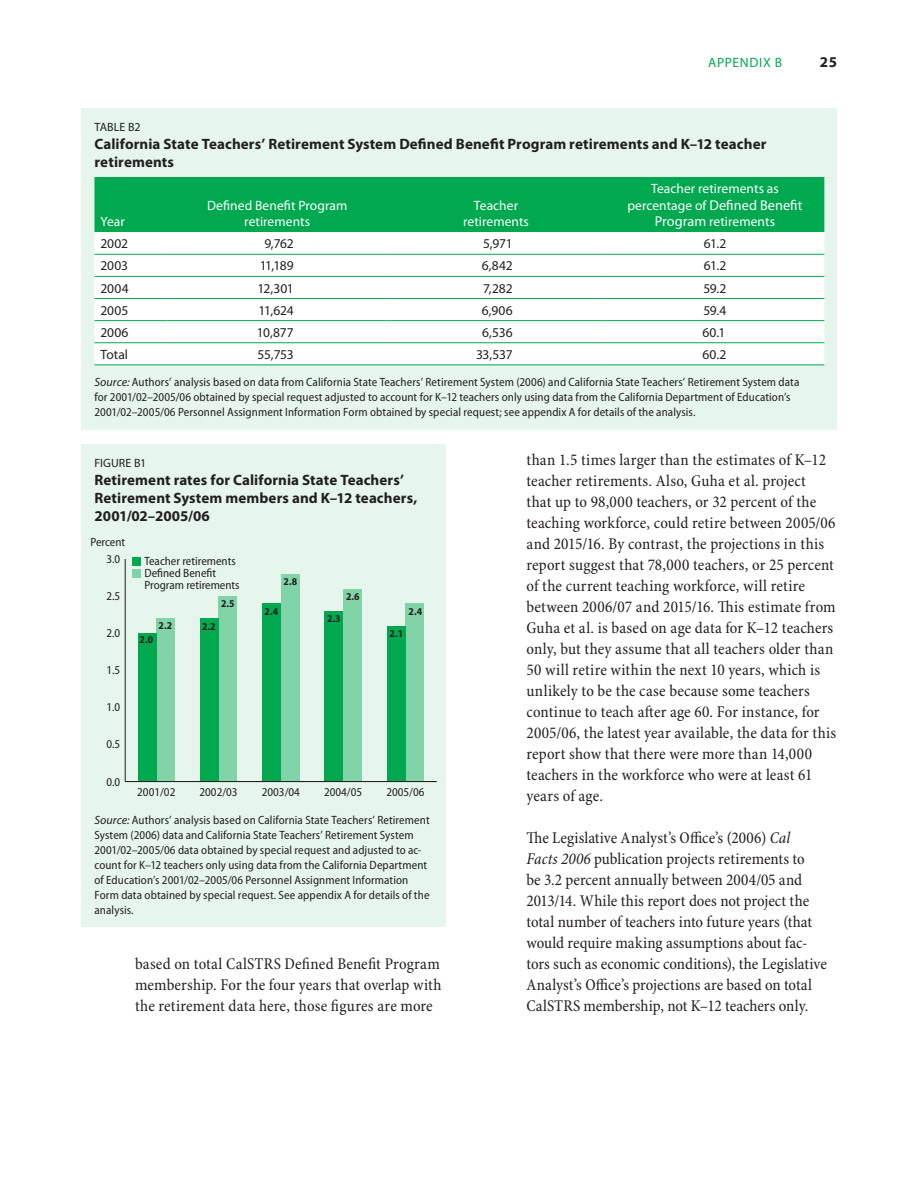
<style>
.page{position:relative;width:918px;height:1188px;background:#fff}
.page>*{position:absolute;margin:0;border:0;box-sizing:border-box;transform-origin:0 0}
.t1{font:condensed 16.5px/21px "Minion Pro";letter-spacing:.005em;color:#231f20}
.t2{font:700 15px/18px "Myriad Pro";letter-spacing:.01em;color:#231f20}
.t3{font:14.25px "Myriad Pro";letter-spacing:.005em;color:#fff}
.t4{font:13.5px "Myriad Pro";letter-spacing:-.015em;color:#231f20}
.t5{font:13.5px/16.5px "Myriad Pro";letter-spacing:.005em;color:#fff;text-align:center}
.t6{font:13.5px "Myriad Pro";letter-spacing:.045em;color:#00a94f}
.t7{font:semi-condensed 12px/15px "Myriad Pro";letter-spacing:.005em;color:#231f20}
.t8{font:12px "Myriad Pro";letter-spacing:.005em;color:#231f20}
.t9{font:700 semi-condensed 10.5px "Myriad Pro";color:#231f20}
.s1{font-size:13.5px}
.s2{font-size:14.25px}
.s3{font-style:italic;font-stretch:normal}
.s4{font-style:italic}
</style>
<div class="page">
<div style="left:81px;top:108px;width:756px;height:322px;background:#e6f6ed"></div>
<div style="left:94px;top:177px;width:730px;height:55px;background:#00a94f"></div>
<div style="left:94px;top:232px;width:730px;height:132px;background:#fff"></div>
<hr style="left:94px;top:254px;width:74px;height:1px;background:#00a94f">
<hr style="left:168px;top:254px;width:219px;height:1px;background:#00a94f">
<hr style="left:387px;top:254px;width:219px;height:1px;background:#00a94f">
<hr style="left:606px;top:254px;width:218px;height:1px;background:#00a94f">
<hr style="left:94px;top:276px;width:74px;height:1px;background:#00a94f">
<hr style="left:168px;top:276px;width:219px;height:1px;background:#00a94f">
<hr style="left:387px;top:276px;width:219px;height:1px;background:#00a94f">
<hr style="left:606px;top:276px;width:218px;height:1px;background:#00a94f">
<hr style="left:94px;top:298px;width:74px;height:1px;background:#00a94f">
<hr style="left:168px;top:298px;width:219px;height:1px;background:#00a94f">
<hr style="left:387px;top:298px;width:219px;height:1px;background:#00a94f">
<hr style="left:606px;top:298px;width:218px;height:1px;background:#00a94f">
<hr style="left:94px;top:320px;width:74px;height:1px;background:#00a94f">
<hr style="left:168px;top:320px;width:219px;height:1px;background:#00a94f">
<hr style="left:387px;top:320px;width:219px;height:1px;background:#00a94f">
<hr style="left:606px;top:320px;width:218px;height:1px;background:#00a94f">
<hr style="left:94px;top:342px;width:74px;height:1px;background:#00a94f">
<hr style="left:168px;top:342px;width:219px;height:1px;background:#00a94f">
<hr style="left:387px;top:342px;width:219px;height:1px;background:#00a94f">
<hr style="left:606px;top:342px;width:218px;height:1px;background:#00a94f">
<hr style="left:94px;top:364px;width:74px;height:1px;background:#00a94f">
<hr style="left:168px;top:364px;width:219px;height:1px;background:#00a94f">
<hr style="left:387px;top:364px;width:219px;height:1px;background:#00a94f">
<hr style="left:606px;top:364px;width:218px;height:1px;background:#00a94f">
<div style="left:81px;top:444px;width:365px;height:483px;background:#e6f6ed"></div>
<hr style="left:125px;top:559px;width:1px;height:223px;background:#231f20">
<div style="left:156px;top:618px;width:19px;height:164px;background:#80d4a7"></div>
<div style="left:219px;top:596px;width:18px;height:186px;background:#80d4a7"></div>
<div style="left:281px;top:574px;width:19px;height:208px;background:#80d4a7"></div>
<div style="left:343px;top:589px;width:19px;height:193px;background:#80d4a7"></div>
<div style="left:406px;top:604px;width:18px;height:178px;background:#80d4a7"></div>
<div style="left:138px;top:633px;width:18px;height:149px;background:#00a94f"></div>
<div style="left:200px;top:618px;width:19px;height:164px;background:#00a94f"></div>
<div style="left:262px;top:604px;width:19px;height:178px;background:#00a94f"></div>
<div style="left:325px;top:611px;width:18px;height:171px;background:#00a94f"></div>
<div style="left:387px;top:626px;width:19px;height:156px;background:#00a94f"></div>
<div style="left:132px;top:557px;width:9px;height:9px;background:#00a94f"></div>
<div style="left:132px;top:569px;width:9px;height:9px;background:#80d4a7"></div>
<hr style="left:125px;top:781px;width:312px;height:1px;background:#231f20">
<p class="t6" style="left:708px;top:55px;width:74px">Appendix B</p>
<p class="t2" style="left:820px;top:53px;width:19px">25</p>
<p class="t8" style="left:94px;top:120px;width:48px">Table B2</p>
<p class="t2" style="left:94px;top:135px;width:674px">California State Teachers’ Retirement System Defined Benefit Program retirements and K–12 teacher retirements</p>
<p class="t5" style="left:100px;top:214px;width:26px">Year</p>
<p class="t5" style="left:207px;top:197px;width:142px">Defined Benefit Program retirements</p>
<p class="t5" style="left:463px;top:197px;width:67px">Teacher retirements</p>
<p class="t5" style="left:651px;top:181px;width:129px">Teacher retirements as</p>
<p class="t3" style="left:627px;top:197px;width:177px"><span class="s1">percentage of</span> Defined Benefit</p>
<p class="t5" style="left:655px;top:214px;width:122px"><span class="s2">Program</span> retirements</p>
<p class="t4" style="left:100px;top:236px;width:29px">2002</p>
<p class="t4" style="left:264px;top:236px;width:31px">9,762</p>
<p class="t4" style="left:483px;top:236px;width:31px">5,971</p>
<p class="t4" style="left:704px;top:236px;width:24px">61.2</p>
<p class="t4" style="left:100px;top:258px;width:29px">2003</p>
<p class="t4" style="left:260px;top:258px;width:36px">11,189</p>
<p class="t4" style="left:482px;top:258px;width:32px">6,842</p>
<p class="t4" style="left:704px;top:258px;width:24px">61.2</p>
<p class="t4" style="left:100px;top:281px;width:30px">2004</p>
<p class="t4" style="left:257px;top:281px;width:38px">12,301</p>
<p class="t4" style="left:483px;top:281px;width:31px">7,282</p>
<p class="t4" style="left:703px;top:281px;width:25px">59.2</p>
<p class="t4" style="left:100px;top:303px;width:29px">2005</p>
<p class="t4" style="left:259px;top:303px;width:37px">11,624</p>
<p class="t4" style="left:482px;top:303px;width:32px">6,906</p>
<p class="t4" style="left:703px;top:303px;width:24px">59.4</p>
<p class="t4" style="left:100px;top:325px;width:30px">2006</p>
<p class="t4" style="left:257px;top:325px;width:38px">10,877</p>
<p class="t4" style="left:482px;top:325px;width:32px">6,536</p>
<p class="t4" style="left:702px;top:325px;width:24px">60.1</p>
<p class="t4" style="left:100px;top:347px;width:29px">Total</p>
<p class="t4" style="left:258px;top:347px;width:38px">55,753</p>
<p class="t4" style="left:476px;top:347px;width:38px">33,537</p>
<p class="t4" style="left:702px;top:347px;width:26px">60.2</p>
<p class="t7" style="left:94px;top:375px;width:706px"><span class="s3">Source:</span> Authors’ analysis based on data from California State Teachers’ Retirement System (2006) and California State Teachers’ Retirement System data for 2001/02–2005/06 obtained by special request adjusted to account for K–12 teachers only using data from the California Department of Education’s<br>2001/02–2005/06 Personnel Assignment Information Form obtained by special request; see appendix A for details of the analysis.</p>
<p class="t8" style="left:94px;top:456px;width:53px">Figure B1</p>
<p class="t2" style="left:94px;top:471px;width:324px">Retirement rates for California State Teachers’<br>Retirement System members and K–12 teachers,<br>2001/02–2005/06</p>
<p class="t7" style="left:91px;top:535px;width:36px">Percent</p>
<p class="t7" style="left:107px;top:552px;width:15px">3.0</p>
<p class="t7" style="left:107px;top:589px;width:15px">2.5</p>
<p class="t7" style="left:107px;top:626px;width:15px">2.0</p>
<p class="t7" style="left:107px;top:663px;width:15px">1.5</p>
<p class="t7" style="left:107px;top:700px;width:15px">1.0</p>
<p class="t7" style="left:107px;top:737px;width:15px">0.5</p>
<p class="t7" style="left:107px;top:774px;width:15px">0.0</p>
<p class="t7" style="left:144px;top:555px;width:97px;line-height:12px">Teacher retirements<br>Defined Benefit<br>Program retirements</p>
<p class="t9" style="left:159px;top:620px;width:15px">2.2</p>
<p class="t9" style="left:140px;top:634px;width:15px">2.0</p>
<p class="t9" style="left:221px;top:598px;width:15px">2.5</p>
<p class="t9" style="left:202px;top:620px;width:15px">2.2</p>
<p class="t9" style="left:284px;top:575px;width:15px">2.8</p>
<p class="t9" style="left:265px;top:605px;width:15px">2.4</p>
<p class="t9" style="left:346px;top:590px;width:15px">2.6</p>
<p class="t9" style="left:327px;top:613px;width:15px">2.3</p>
<p class="t9" style="left:409px;top:606px;width:15px">2.4</p>
<p class="t9" style="left:390px;top:627px;width:15px">2.1</p>
<p class="t7" style="left:137px;top:785px;width:40px">2001/02</p>
<p class="t7" style="left:200px;top:785px;width:40px">2002/03</p>
<p class="t7" style="left:262px;top:785px;width:40px">2003/04</p>
<p class="t7" style="left:324px;top:785px;width:40px">2004/05</p>
<p class="t7" style="left:386px;top:785px;width:40px">2005/06</p>
<p class="t7" style="left:94px;top:812px;width:337px"><span class="s3">Source:</span> Authors’ analysis based on California State Teachers’ Retirement System (2006) data and California State Teachers’ Retirement System 2001/02–2005/06 data obtained by special request and adjusted to ac&shy;count for K–12 teachers only using data from the California Department of Education’s 2001/02–2005/06 Personnel Assignment Information Form data obtained by special request. See appendix A for details of the analysis.</p>
<p class="t1" style="left:135px;top:954px;width:308px;text-align:justify">based on total CalSTRS Defined Benefit Program membership. For the four years that overlap with the retirement data here, those figures are more</p>
<p class="t1" style="left:526px;top:450px;width:311px">than 1.5 times larger than the estimates of K–12 teacher retirements. Also, Guha et al. project<br>that up to 98,000 teachers, or 32 percent of the teaching workforce, could retire between 2005/06 and 2015/16. By contrast, the projections in this report suggest that 78,000 teachers, or 25 percent of the current teaching workforce, will retire between 2006/07 and 2015/16. This estimate from Guha et al. is based on age data for K–12 teachers only, but they assume that all teachers older than 50 will retire within the next 10 years, which is unlikely to be the case because some teachers continue to teach after age 60. For instance, for 2005/06, the latest year available, the data for this report show that there were more than 14,000 teachers in the workforce who were at least 61 years of age.</p>
<p class="t1" style="left:526px;top:828px;width:302px">The Legislative Analyst’s Office’s (2006) <span class="s4">Cal<br>Facts 2006</span> publication projects retirements to<br>be 3.2 percent annually between 2004/05 and 2013/14. While this report does not project the total number of teachers into future years (that would require making assumptions about fac&shy;tors such as economic conditions), the Legislative Analyst’s Office’s projections are based on total CalSTRS membership, not K–12 teachers only.</p>
</div>
